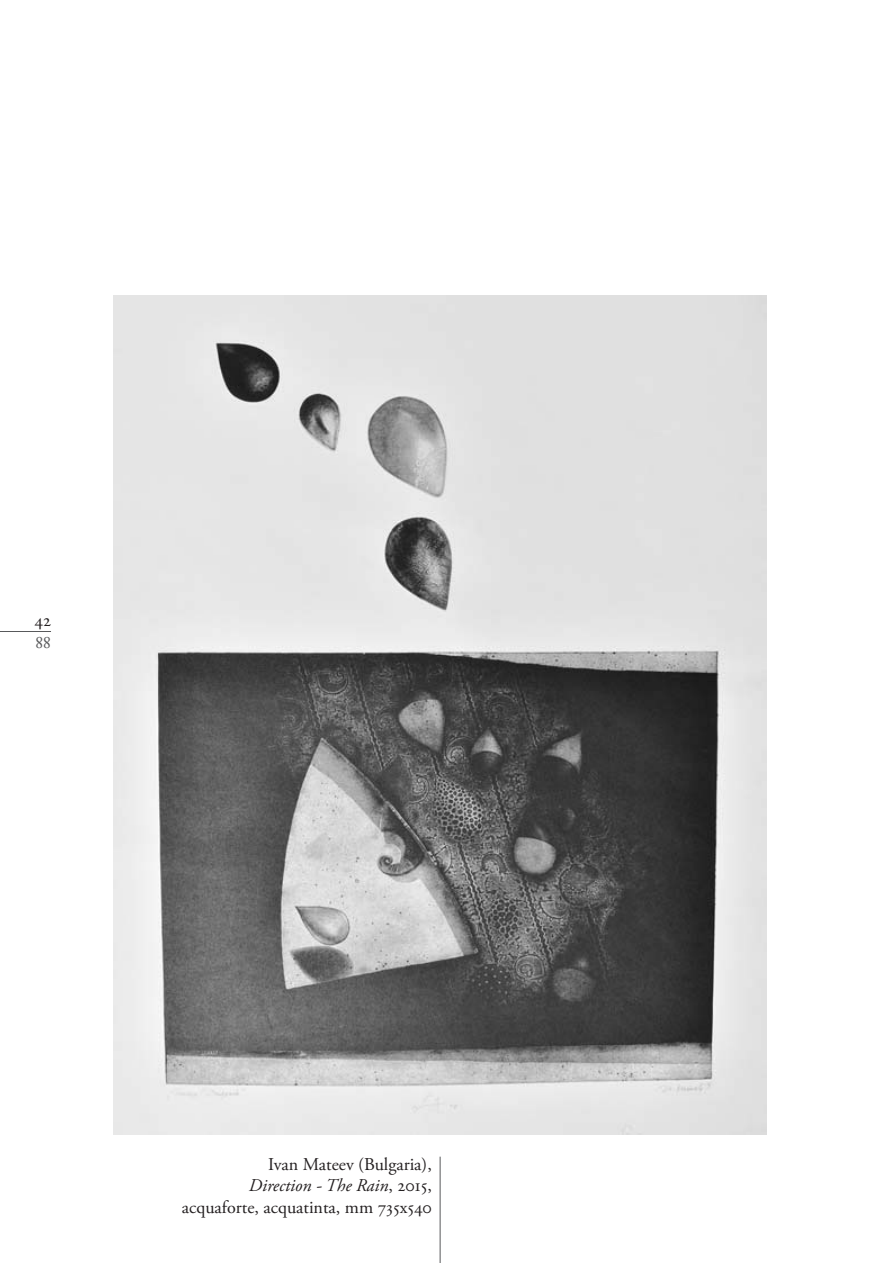
<style>
.page{position:relative;width:893px;height:1263px;background:#fff}
.page>*{position:absolute;margin:0;border:0;box-sizing:border-box;transform-origin:0 0}
.t1{font:18px/21.6px "Adobe Garamond Pro";color:#231f20;text-align:right}
.t2{font:18px "Adobe Garamond Regular SC";color:#231f20}
.t3{font:18px "Adobe Garamond Regular SC";color:#58595b}
.s1{font-style:italic}
</style>
<div class="page">
<hr style="left:0;top:631px;width:51px;height:1px;background:#58595b">
<hr style="left:440px;top:1157px;width:1px;height:106px;background:#58595b">
<img style="left:114px;top:296px;width:653px;height:839px">
<p class="t2" style="left:35px;top:613px;width:18px">42</p>
<p class="t3" style="left:36px;top:635px;width:17px">88</p>
<p class="t1" style="left:182px;top:1155px;width:251px">Ivan Mateev (Bulgaria),<br><span class="s1">Direction - The Rain</span>, 2015, acquaforte, acquatinta, mm 735x540</p>
</div>
